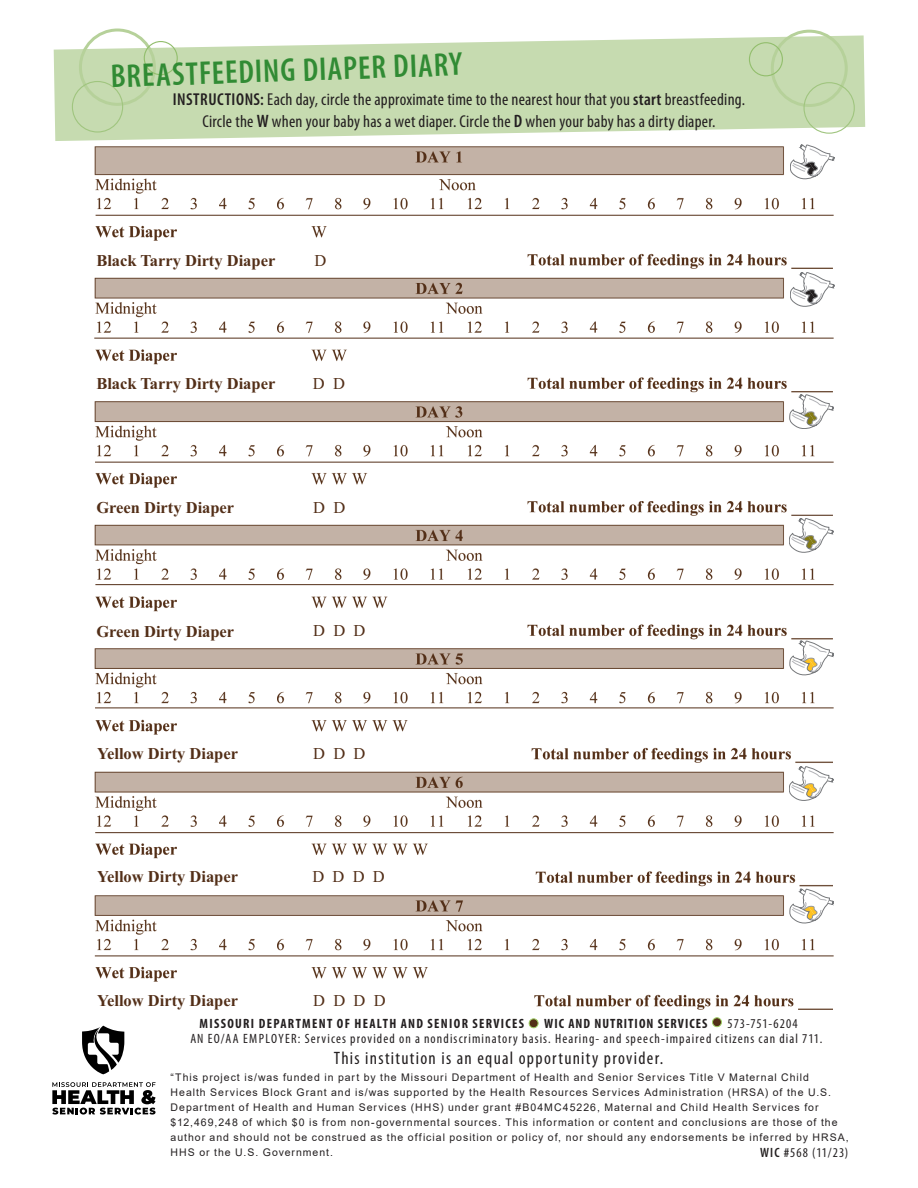
<style>
.page{position:relative;width:918px;height:1188px;background:#fff}
.page>*{position:absolute;margin:0;border:0;box-sizing:border-box;transform-origin:0 0}
.Heading_1{font:600 condensed 33px "Myriad Pro";color:#318b34}
.t1{font:condensed 18px "Myriad Pro";letter-spacing:.07em;color:#231f20}
.t2{font:condensed 17.25px "Myriad Pro";letter-spacing:.015em;color:#231f20}
.t3{font:700 16.5px "Times New Roman";color:#532f18}
.t4{font:16.5px "Times New Roman";color:#532f18}
.t5{font:condensed 13.5px/15px "Myriad Pro";letter-spacing:.085em;color:#231f20}
.t6{font:700 condensed 13.5px "Myriad Pro";letter-spacing:.095em;color:#231f20}
.t7{font:700 condensed 13.5px "Myriad Pro";letter-spacing:.075em;color:#231f20}
.t8{font:10.5px/15px "Arial";letter-spacing:.09em;color:#231f20}
.s1{font-weight:600}
.s2{font-weight:600;font-size:18px}
</style>
<div class="page">
<img style="left:94px;top:144px;width:739px;height:866px">
<div style="left:449px;top:222px;width:47px;height:46px;background:#fff"></div>
<div style="left:450px;top:346px;width:54px;height:51px;background:#fff"></div>
<div style="left:455px;top:470px;width:44px;height:47px;background:#fff"></div>
<div style="left:457px;top:592px;width:39px;height:46px;background:#fff"></div>
<div style="left:453px;top:716px;width:49px;height:45px;background:#fff"></div>
<div style="left:459px;top:841px;width:36px;height:47px;background:#fff"></div>
<div style="left:457px;top:963px;width:45px;height:52px;background:#fff"></div>
<div style="left:95px;top:249px;width:193px;height:23px;background:#fff"></div>
<div style="left:95px;top:373px;width:193px;height:22px;background:#fff"></div>
<div style="left:95px;top:496px;width:154px;height:23px;background:#fff"></div>
<div style="left:91px;top:619px;width:161px;height:24px;background:#fff"></div>
<div style="left:90px;top:740px;width:166px;height:27px;background:#fff"></div>
<div style="left:79px;top:866px;width:181px;height:21px;background:#fff"></div>
<div style="left:81px;top:984px;width:176px;height:28px;background:#fff"></div>
<div style="left:307px;top:251px;width:24px;height:22px;background:#fff"></div>
<div style="left:309px;top:374px;width:43px;height:19px;background:#fff"></div>
<div style="left:306px;top:497px;width:54px;height:24px;background:#fff"></div>
<div style="left:306px;top:617px;width:67px;height:29px;background:#fff"></div>
<div style="left:306px;top:745px;width:64px;height:18px;background:#fff"></div>
<div style="left:304px;top:867px;width:85px;height:19px;background:#fff"></div>
<div style="left:303px;top:985px;width:89px;height:29px;background:#fff"></div>
<hr style="left:95px;top:956px;width:739px;height:1px;background:#532f18">
<hr style="left:95px;top:832px;width:739px;height:1px;background:#532f18">
<hr style="left:95px;top:708px;width:739px;height:1px;background:#532f18">
<hr style="left:95px;top:584px;width:739px;height:1px;background:#532f18">
<hr style="left:95px;top:462px;width:739px;height:1px;background:#532f18">
<hr style="left:94px;top:338px;width:740px;height:1px;background:#532f18">
<hr style="left:96px;top:215px;width:738px;height:1px;background:#532f18">
<svg style="left:790px;top:272px;width:44px;height:35px"></svg>
<svg style="left:790px;top:145px;width:44px;height:34px"></svg>
<svg style="left:789px;top:395px;width:45px;height:34px"></svg>
<svg style="left:789px;top:518px;width:44px;height:35px"></svg>
<svg style="left:790px;top:641px;width:44px;height:34px"></svg>
<svg style="left:789px;top:766px;width:44px;height:35px"></svg>
<svg style="left:790px;top:889px;width:44px;height:34px"></svg>
<svg style="left:54px;top:35px;width:811px;height:106px;background:#cddfba"></svg>
<div style="left:79px;top:29px;width:77px;height:77px;border:3px solid #b6d19a;border-radius:50%"></div>
<div style="left:72px;top:81px;width:51px;height:52px;border:1px solid #a0c57f;border-radius:50%"></div>
<div style="left:144px;top:41px;width:34px;height:34px;border:1px solid #92be6c;border-radius:50%"></div>
<div style="left:771px;top:30px;width:77px;height:77px;border:3px solid #b6d19a;border-radius:50%"></div>
<div style="left:803px;top:82px;width:52px;height:52px;border:1px solid #a0c57f;border-radius:50%"></div>
<div style="left:749px;top:42px;width:34px;height:34px;border:1px solid #92be6c;border-radius:50%"></div>
<svg style="left:82px;top:1026px;width:42px;height:48px"></svg>
<svg style="left:52px;top:1082px;width:104px;height:33px"></svg>
<div style="left:529px;top:1019px;width:9px;height:9px;background:#532f18;border-radius:50%"></div>
<div style="left:529px;top:1018px;width:10px;height:10px;border:1px solid #9fce66;border-radius:50%"></div>
<div style="left:713px;top:1018px;width:8px;height:9px;background:#532f18;border-radius:50%"></div>
<div style="left:712px;top:1017px;width:10px;height:10px;border:1px solid #9fce66;border-radius:50%"></div>
<p class="Heading_1" style="left:110px;top:58px;width:353px;rotate:-2deg">BREASTFEEDING DIAPER DIARY</p>
<p class="t2" style="left:173px;top:89px;width:574px"><span class="s1">INSTRUCTIONS:</span> Each day, circle the approximate time to the nearest hour that you <span class="s1">start</span> breastfeeding.</p>
<p class="t2" style="left:202px;top:111px;width:515px">Circle the <span class="s2">W</span> when your baby has a wet diaper. Circle the <span class="s2">D</span> when your baby has a dirty diaper.</p>
<p class="t3" style="left:96px;top:249px;width:181px">Black Tarry Dirty Diaper</p>
<p class="t4" style="left:314px;top:249px;width:13px">D</p>
<p class="t3" style="left:96px;top:372px;width:181px">Black Tarry Dirty Diaper</p>
<p class="t4" style="left:313px;top:372px;width:34px">D D</p>
<p class="t3" style="left:96px;top:496px;width:139px">Green Dirty Diaper</p>
<p class="t4" style="left:313px;top:496px;width:34px">D D</p>
<p class="t3" style="left:96px;top:620px;width:139px">Green Dirty Diaper</p>
<p class="t4" style="left:313px;top:619px;width:54px">D D D</p>
<p class="t3" style="left:97px;top:742px;width:143px">Yellow Dirty Diaper</p>
<p class="t4" style="left:313px;top:742px;width:54px">D D D</p>
<p class="t3" style="left:97px;top:866px;width:143px">Yellow Dirty Diaper</p>
<p class="t4" style="left:313px;top:866px;width:74px">D D D D</p>
<p class="t3" style="left:97px;top:989px;width:143px">Yellow Dirty Diaper</p>
<p class="t4" style="left:313px;top:990px;width:74px">D D D D</p>
<p class="t6" style="left:199px;top:1015px;width:326px">MISSOURI DEPARTMENT OF HEALTH AND SENIOR SERVICES</p>
<p class="t7" style="left:544px;top:1015px;width:165px">WIC AND NUTRITION SERVICES</p>
<p class="t5" style="left:190px;top:1015px;width:634px;text-indent:537px">573-751-6204<br>AN EO/AA EMPLOYER: Services provided on a nondiscriminatory basis. Hearing- and speech-impaired citizens can dial 711.</p>
<p class="t1" style="left:334px;top:1047px;width:331px">This institution is an equal opportunity provider.</p>
<p class="t8" style="left:171px;top:1069px;width:680px">“This project is/was funded in part by the Missouri Department of Health and Senior Services Title V Maternal Child<br>Health Services Block Grant and is/was supported by the Health Resources Services Administration (HRSA) of the U.S.<br>Department of Health and Human Services (HHS) under grant #B04MC45226, Maternal and Child Health Services for $12,469,248 of which $0 is from non-governmental sources. This information or content and conclusions are those of the author and should not be construed as the official position or policy of, nor should any endorsements be inferred by HRSA, HHS or the U.S. Government.</p>
<p class="t5" style="left:760px;top:1145px;width:90px"><span class="s1">WIC #</span>568 (11/23)</p>
</div>
